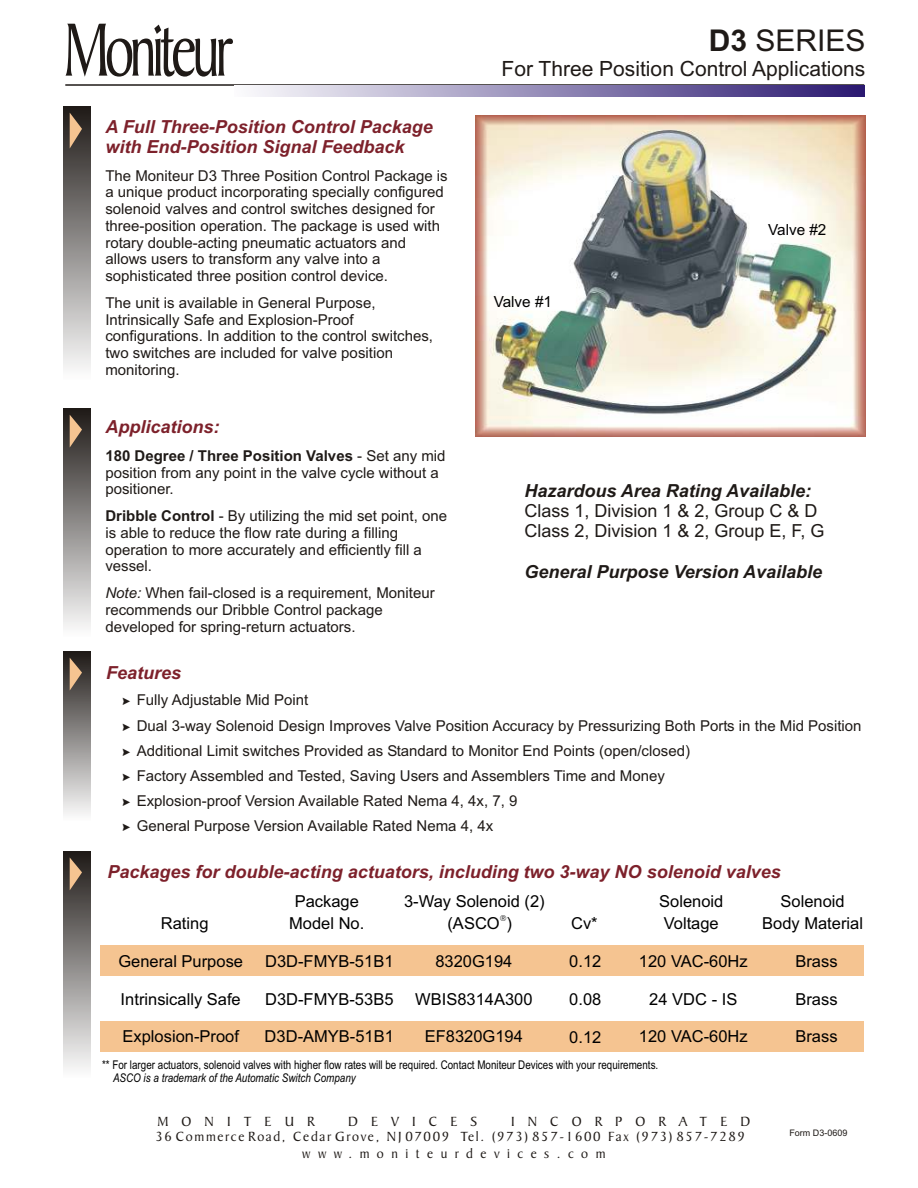
<style>
.page{position:relative;width:918px;height:1188px;background:#fff}
.page>*{position:absolute;margin:0;border:0;box-sizing:border-box;transform-origin:0 0}
.t1{font:81px "Baker Signet BT";letter-spacing:-.08em;color:#1f1a17;scale:.74 1}
.t2{font:30px "Arial";color:#1f1a17}
.t3{font:21px "Arial";color:#1f1a17}
.t4{font:italic 700 18px/20.1px "Arial";color:#7d212b}
.t5{font:italic 700 18px "Arial";color:#1f1a17}
.t6{font:18px/20.1px "Arial";color:#1f1a17}
.t7{font:16.5px/21.8px "Arial";color:#000;text-align:center}
.t8{font:15.3px "Arial";color:#000}
.t9{font:15px/16.8px "Arial";color:#1f1a17}
.t10{font:14.25px/15.6px "Baker Signet BT";letter-spacing:.12em;color:#1f1a17}
.t11{font:14.25px "Baker Signet BT";letter-spacing:.525em;color:#1f1a17}
.t12{font:14.25px "Baker Signet BT";letter-spacing:.92em;color:#1f1a17}
.t13{font:12px "Arial Narrow";color:#000}
.t14{font:italic 12px "Arial Narrow";color:#000}
.t15{font:9px "Arial";color:#1f1a17}
.t16{font:8.25px "Avant Garde Bk BT";color:#000}
.s1{font-weight:700}
.s2{font-style:italic}
</style>
<div class="page">
<div style="left:64px;top:106px;width:27px;height:273px;background:linear-gradient(to bottom,#1e1916,#fdfdfd)"></div>
<img style="left:476px;top:116px;width:389px;height:321px">
<div style="left:101px;top:945px;width:763px;height:31px;background:#f5c491"></div>
<div style="left:101px;top:1021px;width:763px;height:30px;background:#f5c491"></div>
<div style="left:64px;top:652px;width:27px;height:169px;background:linear-gradient(to bottom,#1f1a17,#fdfdfd)"></div>
<svg style="left:70px;top:658px;width:12px;height:33px"></svg>
<div style="left:64px;top:851px;width:27px;height:227px;background:linear-gradient(to bottom,#1e1916,#fdfdfd)"></div>
<svg style="left:70px;top:857px;width:12px;height:33px"></svg>
<svg style="left:70px;top:113px;width:12px;height:36px"></svg>
<div style="left:64px;top:409px;width:27px;height:227px;background:linear-gradient(to bottom,#1f1a17,#fdfcfc)"></div>
<svg style="left:70px;top:415px;width:12px;height:33px"></svg>
<hr style="left:65px;top:84px;width:799px;height:2px;background:#1f1a17">
<svg style="left:252px;top:86px;width:612px;height:10px;background:#8f86b4"></svg>
<h1 class="t1" style="left:63px;top:14px;width:232px">Moniteur</h1>
<p class="t4" style="left:105px;top:118px;width:329px">A Full Three-Position Control Package with End-Position Signal Feedback</p>
<p class="t9" style="left:105px;top:168px;width:344px">The Moniteur D3 Three Position Control Package is a unique product incorporating specially configured solenoid valves and control switches designed for three-position operation. The package is used with rotary double-acting pneumatic actuators and allows users to transform any valve into a sophisticated three position control device.</p>
<p class="t9" style="left:105px;top:296px;width:329px">The unit is available in General Purpose, Intrinsically Safe and Explosion-Proof configurations. In addition to the control switches, two switches are included for valve position monitoring.</p>
<p class="t4" style="left:105px;top:418px;width:116px">Applications:</p>
<h2 class="t2" style="left:709px;top:29px;width:158px"><span class="s1">D3</span> SERIES</h2>
<h3 class="t3" style="left:502px;top:61px;width:365px">For Three Position Control Applications</h3>
<p class="t8" style="left:494px;top:296px;width:60px">Valve #1</p>
<p class="t8" style="left:768px;top:224px;width:60px">Valve #2</p>
<p class="t9" style="left:105px;top:448px;width:342px"><span class="s1">180 Degree / Three Position Valves</span> - Set any mid position from any point in the valve cycle without a positioner.</p>
<p class="t9" style="left:105px;top:509px;width:343px"><span class="s1">Dribble Control</span> - By utilizing the mid set point, one is able to reduce the flow rate during a filling operation to more accurately and efficiently fill a vessel.</p>
<p class="t9" style="left:105px;top:586px;width:331px"><span class="s2">Note:</span> When fail-closed is a requirement, Moniteur recommends our Dribble Control package developed for spring-return actuators.</p>
<p class="t4" style="left:106px;top:665px;width:77px">Features</p>
<p class="t9" style="left:137px;top:689px;width:726px;line-height:25.2px">Fully Adjustable Mid Point<br>Dual 3-way Solenoid Design Improves Valve Position Accuracy by Pressurizing Both Ports in the Mid Position Additional Limit switches Provided as Standard to Monitor End Points (open/closed)<br>Factory Assembled and Tested, Saving Users and Assemblers Time and Money<br>Explosion-proof Version Available Rated Nema 4, 4x, 7, 9<br>General Purpose Version Available Rated Nema 4, 4x</p>
<p class="t5" style="left:524px;top:484px;width:288px">Hazardous Area Rating Available:</p>
<p class="t6" style="left:524px;top:503px;width:302px">Class 1, Division 1 &amp; 2, Group C &amp; D<br>Class 2, Division 1 &amp; 2, Group E, F, G</p>
<p class="t5" style="left:524px;top:565px;width:299px">General Purpose Version Available</p>
<p class="t4" style="left:108px;top:863px;width:675px">Packages for double-acting actuators, including two 3-way NO solenoid valves</p>
<p class="t7" style="left:404px;top:892px;width:142px">3-Way Solenoid (2)</p>
<p class="t16" style="left:500px;top:915px;width:8px">®</p>
<p class="t7" style="left:447px;top:914px;width:66px">(ASCO )</p>
<p class="t7" style="left:659px;top:892px;width:66px;text-align:left">Solenoid<br>Voltage</p>
<p class="t7" style="left:762px;top:892px;width:102px">Solenoid<br>Body Material</p>
<p class="t7" style="left:289px;top:892px;width:77px">Package<br>Model No.</p>
<p class="t7" style="left:571px;top:914px;width:28px">Cv*</p>
<p class="t7" style="left:161px;top:914px;width:49px">Rating</p>
<p class="t7" style="left:118px;top:952px;width:126px">General Purpose</p>
<p class="t7" style="left:265px;top:952px;width:130px">D3D-FMYB-51B1</p>
<p class="t7" style="left:121px;top:990px;width:122px">Intrinsically Safe</p>
<p class="t7" style="left:265px;top:990px;width:130px">D3D-FMYB-53B5</p>
<p class="t7" style="left:122px;top:1027px;width:118px">Explosion-Proof</p>
<p class="t7" style="left:265px;top:1027px;width:131px">D3D-AMYB-51B1</p>
<p class="t7" style="left:425px;top:1027px;width:100px">EF8320G194</p>
<p class="t7" style="left:639px;top:1027px;width:110px">120 VAC-60Hz</p>
<p class="t7" style="left:795px;top:1027px;width:44px">Brass</p>
<p class="t7" style="left:435px;top:952px;width:79px">8320G194</p>
<p class="t7" style="left:639px;top:952px;width:110px">120 VAC-60Hz</p>
<p class="t7" style="left:795px;top:952px;width:44px">Brass</p>
<p class="t7" style="left:415px;top:990px;width:119px">WBIS8314A300</p>
<p class="t7" style="left:649px;top:990px;width:90px">24 VDC - IS</p>
<p class="t7" style="left:795px;top:990px;width:44px">Brass</p>
<p class="t7" style="left:569px;top:952px;width:34px">0.12</p>
<p class="t7" style="left:569px;top:990px;width:34px">0.08</p>
<p class="t7" style="left:569px;top:1028px;width:34px">0.12</p>
<p class="t13" style="left:102px;top:1060px;width:558px">** For larger actuators, solenoid valves with higher flow rates will be required. Contact Moniteur Devices with your requirements.</p>
<p class="t14" style="left:113px;top:1074px;width:244px">ASCO is a trademark of the Automatic Switch Company</p>
<p class="t10" style="left:155px;top:1114px;width:596px;text-indent:356px">INCORPORATED<br>36 Commerce Road, Cedar Grove, NJ 07009 Tel. (973) 857-1600 Fax (973) 857-7289</p>
<p class="t11" style="left:302px;top:1147px;width:305px">www.moniteurdevices.com</p>
<p class="t12" style="left:158px;top:1115px;width:159px">MONITEUR</p>
<p class="t12" style="left:348px;top:1115px;width:131px">DEVICES</p>
<p class="t15" style="left:789px;top:1129px;width:60px">Form D3-0609</p>
</div>
